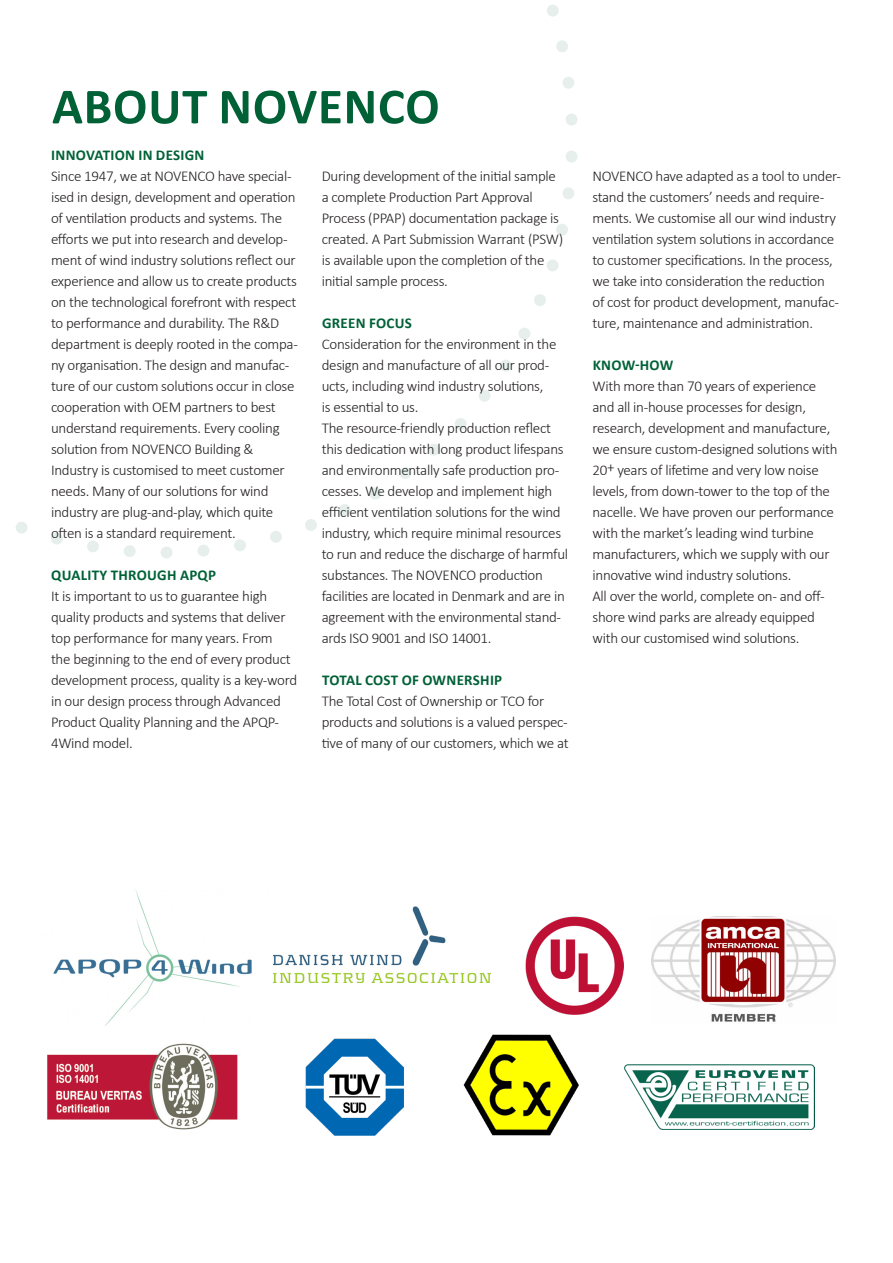
<style>
.page{position:relative;width:893px;height:1263px;background:#fff}
.page>*{position:absolute;margin:0;border:0;box-sizing:border-box;transform-origin:0 0}
.HEAD_1{font:700 51px "Calibri";letter-spacing:.015em;color:#006137}
.body{font:300 15px/21px "Calibri";letter-spacing:-.02em;color:#231f20}
.HEAD_3{font:300 15px/21px "Calibri";letter-spacing:-.02em;color:#231f20}
.HEAD_3-2{font:700 15px "Calibri";letter-spacing:.02em;color:#006137}
.body-2{font:700 15px "Calibri";letter-spacing:.02em;color:#006137}
</style>
<div class="page">
<img style="left:53px;top:889px;width:229px;height:137px">
<img style="left:274px;top:907px;width:217px;height:75px">
<img style="left:306px;top:1038px;width:98px;height:98px">
<img style="left:463px;top:1034px;width:116px;height:102px">
<img style="left:624px;top:1064px;width:190px;height:66px">
<img style="left:47px;top:1043px;width:191px;height:87px">
<img style="left:652px;top:917px;width:184px;height:105px">
<img style="left:526px;top:916px;width:97px;height:98px">
<svg style="left:16px;top:488px;width:359px;height:71px"></svg>
<svg style="left:399px;top:5px;width:179px;height:474px"></svg>
<svg style="left:375px;top:487px;width:1px;height:12px"></svg>
<p class="HEAD_1" style="left:52px;top:70px;width:389px">ABOUT NOVENCO</p>
<p class="HEAD_3-2" style="left:51px;top:144px;width:155px">INNOVATION IN DESIGN</p>
<p class="HEAD_3" style="left:51px;top:165px;width:248px">Since 1947, we at NOVENCO have special&shy;ised in design, development and operation of ventilation products and systems. The efforts we put into research and develop&shy;ment of wind industry solutions reflect our experience and allow us to create products on the technological forefront with respect to performance and durability. The R&amp;D department is deeply rooted in the compa&shy;ny organisation. The design and manufac&shy;ture of our custom solutions occur in close cooperation with OEM partners to best understand requirements. Every cooling solution from NOVENCO Building &amp;</p>
<p class="HEAD_3" style="left:51px;top:459px;width:235px">Industry is customised to meet customer needs. Many of our solutions for wind industry are plug-and-play, which quite often is a standard requirement.</p>
<p class="HEAD_3-2" style="left:51px;top:564px;width:166px">QUALITY THROUGH APQP</p>
<p class="body" style="left:51px;top:585px;width:248px">It is important to us to guarantee high quality products and systems that deliver top performance for many years. From<br>the beginning to the end of every product development process, quality is a key-word in our design process through Advanced Product Quality Planning and the APQP-4Wind model.</p>
<p class="body" style="left:322px;top:165px;width:243px">During development of the initial sample a complete Production Part Approval Process (PPAP) documentation package is created. A Part Submission Warrant (PSW) is available upon the completion of the initial sample process.</p>
<p class="HEAD_3-2" style="left:322px;top:312px;width:91px">GREEN FOCUS</p>
<p class="body" style="left:322px;top:333px;width:236px">Consideration for the environment in the design and manufacture of all our prod&shy;ucts, including wind industry solutions,<br>is essential to us.</p>
<p class="body" style="left:322px;top:417px;width:248px">The resource-friendly production reflect this dedication with long product lifespans and environmentally safe production pro&shy;cesses. We develop and implement high efficient ventilation solutions for the wind industry, which require minimal resources to run and reduce the discharge of harmful substances. The NOVENCO production facilities are located in Denmark and are in agreement with the environmental stand&shy;ards ISO 9001 and ISO 14001.</p>
<p class="HEAD_3-2" style="left:322px;top:669px;width:182px">TOTAL COST OF OWNERSHIP</p>
<p class="body" style="left:322px;top:690px;width:248px">The Total Cost of Ownership or TCO for products and solutions is a valued perspec&shy;tive of many of our customers, which we at</p>
<p class="body" style="left:592px;top:165px;width:250px">NOVENCO have adapted as a tool to under&shy;stand the customers’ needs and require&shy;ments. We customise all our wind industry ventilation system solutions in accordance to customer specifications. In the process, we take into consideration the reduction<br>of cost for product development, manufac&shy;ture, maintenance and administration.</p>
<p class="body-2" style="left:593px;top:354px;width:82px">KNOW-HOW</p>
<p class="body" style="left:592px;top:375px;width:225px">With more than 70 years of experience</p>
<p class="body" style="left:592px;top:396px;width:215px">and all in-house processes for design,</p>
<p class="body" style="left:592px;top:417px;width:247px">research, development and manufacture, we ensure custom-designed solutions with 20+ years of lifetime and very low noise levels, from down-tower to the top of the nacelle. We have proven our performance with the market’s leading wind turbine manufacturers, which we supply with our innovative wind industry solutions.</p>
<p class="body" style="left:592px;top:585px;width:234px">All over the world, complete on- and off&shy;shore wind parks are already equipped with our customised wind solutions.</p>
</div>
